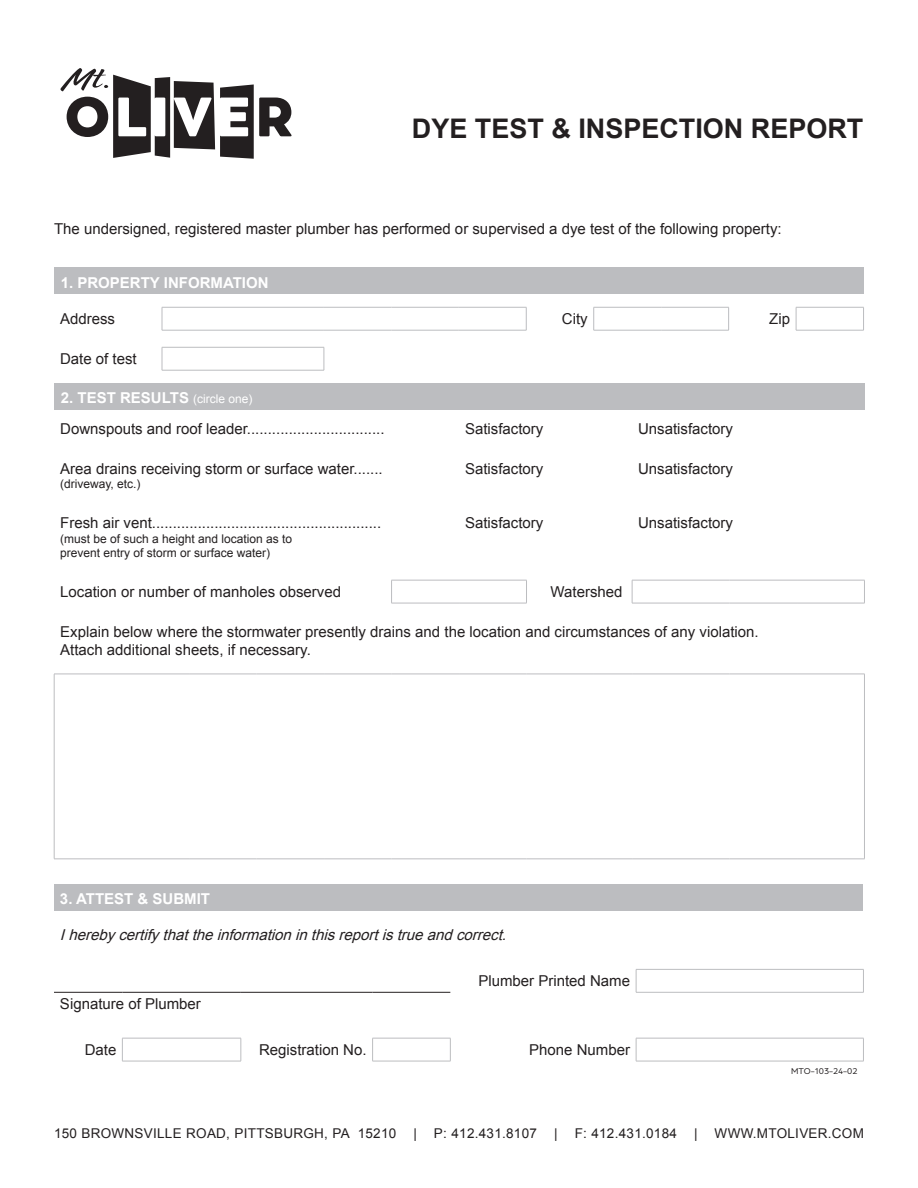
<style>
.page{position:relative;width:918px;height:1188px;background:#fff}
.page>*{position:absolute;margin:0;border:0;box-sizing:border-box;transform-origin:0 0}
.t1{font:700 27px "Arial";color:#231f20}
.t2{font:15px/18px "Arial";color:#231f20}
.t3{font:italic 15px "Arial";color:#231f20}
.t4{font:700 15px "Arial";color:#fff}
.t5{font:13.5px "Arial";letter-spacing:.02em;color:#231f20}
.t6{font:12px/14.4px "Arial";color:#231f20}
.t7{font:9px "Arboria";color:#231f20}
.s1{font-weight:400;font-size:12px}
</style>
<div class="page">
<svg style="left:60px;top:68px;width:232px;height:91px"></svg>
<div style="left:54px;top:267px;width:809px;height:27px;background:#bcbdc0"></div>
<hr style="left:796px;top:307px;width:68px;height:1px;background:#bcbdc0">
<svg style="left:796px;top:308px;width:1px;height:22px"></svg>
<svg style="left:863px;top:307px;width:1px;height:23px"></svg>
<hr style="left:796px;top:330px;width:68px;height:1px;background:#bcbdc0">
<hr style="left:594px;top:307px;width:67px;height:1px;background:#bcbdc0">
<svg style="left:593px;top:307px;width:1px;height:23px"></svg>
<hr style="left:661px;top:307px;width:68px;height:1px;background:#bcbdc0">
<svg style="left:728px;top:307px;width:1px;height:23px"></svg>
<hr style="left:594px;top:330px;width:67px;height:1px;background:#bcbdc0">
<hr style="left:661px;top:330px;width:68px;height:1px;background:#bcbdc0">
<hr style="left:189px;top:307px;width:135px;height:1px;background:#bcbdc0">
<hr style="left:324px;top:307px;width:67px;height:1px;background:#bcbdc0">
<hr style="left:391px;top:307px;width:68px;height:1px;background:#bcbdc0">
<hr style="left:459px;top:307px;width:67px;height:1px;background:#bcbdc0">
<svg style="left:526px;top:307px;width:1px;height:23px"></svg>
<svg style="left:162px;top:307px;width:27px;height:24px"></svg>
<hr style="left:189px;top:330px;width:135px;height:1px;background:#bcbdc0">
<hr style="left:324px;top:330px;width:67px;height:1px;background:#bcbdc0">
<hr style="left:391px;top:330px;width:68px;height:1px;background:#bcbdc0">
<hr style="left:459px;top:330px;width:67px;height:1px;background:#bcbdc0">
<hr style="left:189px;top:347px;width:135px;height:1px;background:#bcbdc0">
<svg style="left:324px;top:347px;width:1px;height:23px"></svg>
<svg style="left:162px;top:347px;width:27px;height:24px"></svg>
<hr style="left:189px;top:370px;width:135px;height:1px;background:#bcbdc0">
<div style="left:54px;top:383px;width:810px;height:27px;background:#bcbdc0"></div>
<hr style="left:391px;top:580px;width:68px;height:1px;background:#bcbdc0">
<svg style="left:391px;top:580px;width:1px;height:23px"></svg>
<hr style="left:459px;top:580px;width:68px;height:1px;background:#bcbdc0">
<svg style="left:526px;top:580px;width:1px;height:23px"></svg>
<hr style="left:391px;top:603px;width:68px;height:1px;background:#bcbdc0">
<hr style="left:459px;top:603px;width:68px;height:1px;background:#bcbdc0">
<hr style="left:632px;top:580px;width:98px;height:1px;background:#bcbdc0">
<svg style="left:632px;top:580px;width:1px;height:23px"></svg>
<hr style="left:730px;top:580px;width:67px;height:1px;background:#bcbdc0">
<hr style="left:797px;top:580px;width:68px;height:1px;background:#bcbdc0">
<svg style="left:864px;top:580px;width:1px;height:23px"></svg>
<hr style="left:632px;top:603px;width:98px;height:1px;background:#bcbdc0">
<hr style="left:730px;top:603px;width:67px;height:1px;background:#bcbdc0">
<hr style="left:797px;top:603px;width:68px;height:1px;background:#bcbdc0">
<hr style="left:54px;top:674px;width:135px;height:1px;background:#bcbdc0">
<hr style="left:54px;top:674px;width:1px;height:185px;background:#bcbdc0">
<hr style="left:189px;top:674px;width:68px;height:1px;background:#bcbdc0">
<hr style="left:257px;top:674px;width:67px;height:1px;background:#bcbdc0">
<hr style="left:324px;top:674px;width:68px;height:1px;background:#bcbdc0">
<hr style="left:392px;top:674px;width:67px;height:1px;background:#bcbdc0">
<hr style="left:459px;top:674px;width:68px;height:1px;background:#bcbdc0">
<hr style="left:527px;top:674px;width:67px;height:1px;background:#bcbdc0">
<hr style="left:594px;top:674px;width:38px;height:1px;background:#bcbdc0">
<hr style="left:632px;top:674px;width:98px;height:1px;background:#bcbdc0">
<hr style="left:730px;top:674px;width:67px;height:1px;background:#bcbdc0">
<hr style="left:797px;top:674px;width:68px;height:1px;background:#bcbdc0">
<hr style="left:864px;top:674px;width:1px;height:185px;background:#bcbdc0">
<hr style="left:54px;top:859px;width:135px;height:1px;background:#bcbdc0">
<hr style="left:189px;top:859px;width:68px;height:1px;background:#bcbdc0">
<hr style="left:257px;top:859px;width:67px;height:1px;background:#bcbdc0">
<hr style="left:324px;top:859px;width:68px;height:1px;background:#bcbdc0">
<hr style="left:392px;top:859px;width:67px;height:1px;background:#bcbdc0">
<hr style="left:459px;top:859px;width:68px;height:1px;background:#bcbdc0">
<hr style="left:527px;top:859px;width:67px;height:1px;background:#bcbdc0">
<hr style="left:594px;top:859px;width:38px;height:1px;background:#bcbdc0">
<hr style="left:632px;top:859px;width:98px;height:1px;background:#bcbdc0">
<hr style="left:730px;top:859px;width:67px;height:1px;background:#bcbdc0">
<hr style="left:797px;top:859px;width:68px;height:1px;background:#bcbdc0">
<div style="left:54px;top:884px;width:809px;height:27px;background:#bcbdc0"></div>
<hr style="left:54px;top:992px;width:68px;height:1px;background:#231f20">
<hr style="left:122px;top:992px;width:119px;height:1px;background:#231f20">
<hr style="left:241px;top:992px;width:132px;height:1px;background:#231f20">
<hr style="left:373px;top:992px;width:77px;height:1px;background:#231f20">
<hr style="left:636px;top:969px;width:228px;height:1px;background:#bcbdc0">
<svg style="left:636px;top:970px;width:1px;height:22px"></svg>
<svg style="left:863px;top:970px;width:1px;height:22px"></svg>
<hr style="left:636px;top:992px;width:228px;height:1px;background:#bcbdc0">
<hr style="left:636px;top:1038px;width:228px;height:1px;background:#bcbdc0">
<svg style="left:636px;top:1038px;width:1px;height:23px"></svg>
<svg style="left:863px;top:1038px;width:1px;height:23px"></svg>
<hr style="left:636px;top:1061px;width:228px;height:1px;background:#bcbdc0">
<hr style="left:372px;top:1038px;width:79px;height:1px;background:#bcbdc0">
<svg style="left:372px;top:1038px;width:1px;height:23px"></svg>
<svg style="left:450px;top:1038px;width:1px;height:23px"></svg>
<hr style="left:372px;top:1061px;width:79px;height:1px;background:#bcbdc0">
<hr style="left:122px;top:1038px;width:119px;height:1px;background:#bcbdc0">
<svg style="left:122px;top:1038px;width:1px;height:23px"></svg>
<svg style="left:241px;top:1038px;width:1px;height:23px"></svg>
<hr style="left:122px;top:1061px;width:119px;height:1px;background:#bcbdc0">
<p class="t1" style="left:412px;top:111px;width:453px">DYE TEST &amp; INSPECTION REPORT</p>
<p class="t2" style="left:54px;top:220px;width:729px">The undersigned, registered master plumber has performed or supervised a dye test of the following property:</p>
<p class="t4" style="left:61px;top:272px;width:209px">1. PROPERTY INFORMATION</p>
<p class="t2" style="left:60px;top:310px;width:57px">Address</p>
<p class="t2" style="left:562px;top:310px;width:27px">City</p>
<p class="t2" style="left:769px;top:310px;width:22px">Zip</p>
<p class="t2" style="left:60px;top:350px;width:78px">Date of test</p>
<p class="t4" style="left:61px;top:388px;width:193px">2. TEST RESULTS <span class="s1">(circle one)</span></p>
<p class="t2" style="left:60px;top:420px;width:326px">Downspouts and roof leader.................................</p>
<p class="t2" style="left:465px;top:420px;width:80px">Satisfactory</p>
<p class="t2" style="left:638px;top:420px;width:97px">Unsatisfactory</p>
<p class="t2" style="left:60px;top:460px;width:324px">Area drains receiving storm or surface water.......</p>
<p class="t6" style="left:60px;top:477px;width:82px">(driveway, etc.)</p>
<p class="t2" style="left:465px;top:460px;width:80px">Satisfactory</p>
<p class="t2" style="left:638px;top:460px;width:97px">Unsatisfactory</p>
<p class="t2" style="left:60px;top:514px;width:323px">Fresh air vent.......................................................</p>
<p class="t6" style="left:60px;top:531px;width:234px">(must be of such a height and location as to prevent entry of storm or surface water)</p>
<p class="t2" style="left:465px;top:514px;width:80px">Satisfactory</p>
<p class="t2" style="left:638px;top:514px;width:97px">Unsatisfactory</p>
<p class="t2" style="left:60px;top:583px;width:282px">Location or number of manholes observed</p>
<p class="t2" style="left:551px;top:583px;width:73px">Watershed</p>
<p class="t2" style="left:60px;top:623px;width:700px">Explain below where the stormwater presently drains and the location and circumstances of any violation.<br>Attach additional sheets, if necessary.</p>
<p class="t4" style="left:60px;top:889px;width:152px">3. ATTEST &amp; SUBMIT</p>
<p class="t3" style="left:60px;top:925px;width:453px">Iherebycertifythattheinformationinthisreportistrueandcorrect.</p>
<p class="t2" style="left:478px;top:972px;width:153px">Plumber Printed Name</p>
<p class="t2" style="left:60px;top:995px;width:142px">Signature of Plumber</p>
<p class="t2" style="left:85px;top:1041px;width:33px">Date</p>
<p class="t2" style="left:259px;top:1041px;width:109px">Registration No.</p>
<p class="t2" style="left:529px;top:1041px;width:102px">Phone Number</p>
<p class="t7" style="left:791px;top:1066px;width:68px">MTO-103-24-02</p>
<p class="t5" style="left:54px;top:1125px;width:344px">150 BROWNSVILLE ROAD, PITTSBURGH, PA 15210</p>
<p class="t5" style="left:413px;top:1125px;width:5px">|</p>
<p class="t5" style="left:434px;top:1125px;width:105px">P: 412.431.8107</p>
<p class="t5" style="left:554px;top:1125px;width:5px">|</p>
<p class="t5" style="left:575px;top:1125px;width:104px">F: 412.431.0184</p>
<p class="t5" style="left:694px;top:1125px;width:5px">|</p>
<p class="t5" style="left:715px;top:1125px;width:151px">WWW.MTOLIVER.COM</p>
</div>
